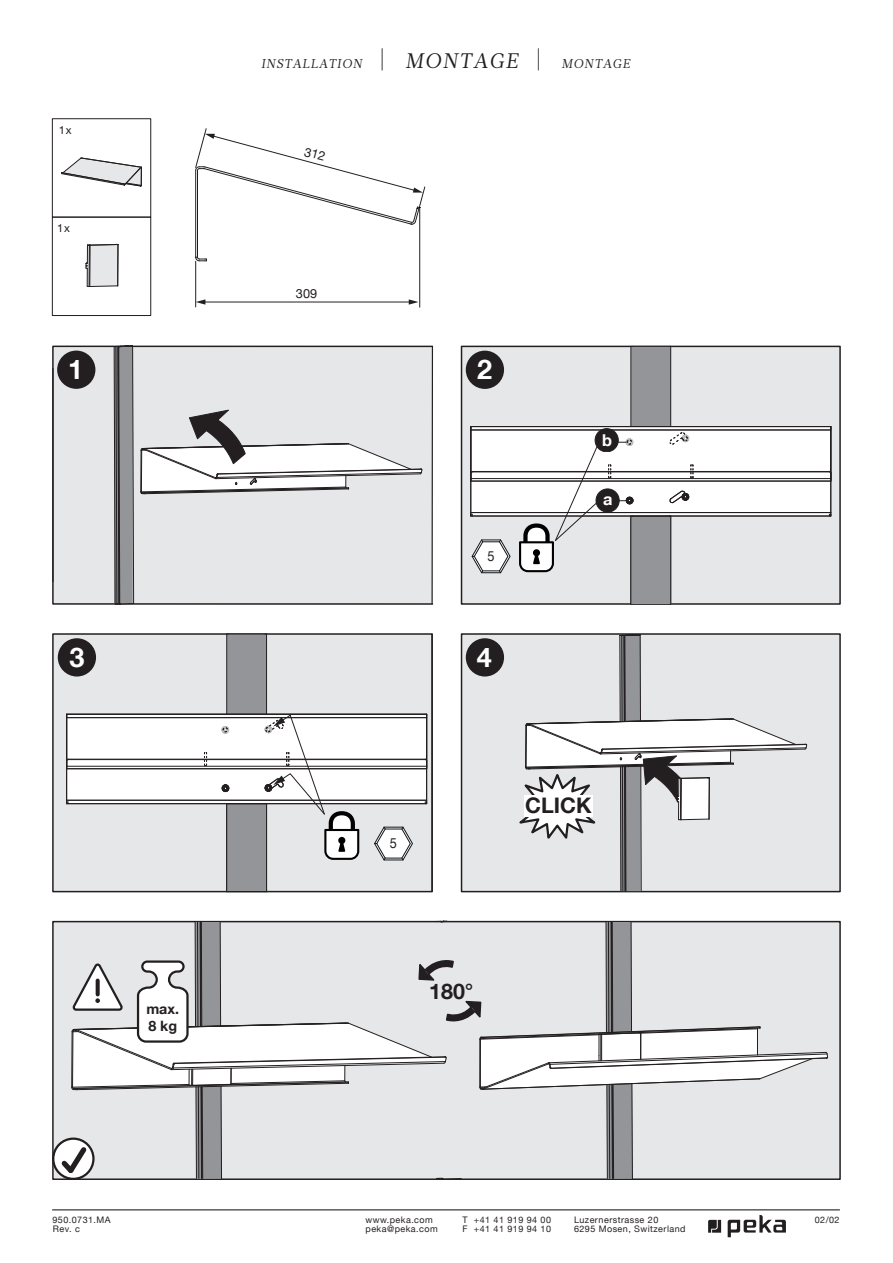
<style>
.page{position:relative;width:893px;height:1263px;background:#fff}
.page>*{position:absolute;margin:0;border:0;box-sizing:border-box;transform-origin:0 0}
.t1{font:700 27px "Helvetica Neue LT";color:#fff}
.t2{font:700 21.45px "Helvetica Neue LT";color:#231f20}
.t3{font:700 16.35px "Helvetica Neue LT";color:#fff}
.t4{font:700 14.25px/17.1px "Helvetica Neue LT";color:#231f20}
.t5{font:13.8px "Helvetica Neue LT";color:#231f20;scale:.92 1}
.t6{font:italic 12.75px "Glosa Text";letter-spacing:.065em;color:#231f20}
.t7{font:12.75px "Helvetica Neue LT";color:#231f20}
.t8{font:11.25px "Helvetica Neue LT";color:#231f20}
.t9{font:9px/9px "Helvetica Neue LT";letter-spacing:.05em;color:#231f20}
.s1{font-style:normal;font-size:24px}
.s2{font-size:21px}
</style>
<div class="page">
<hr style="left:52px;top:1210px;width:788px;height:1px;background:#231f20">
<svg style="left:728px;top:1215px;width:58px;height:22px"></svg>
<svg style="left:708px;top:1220px;width:13px;height:13px"></svg>
<div style="left:461px;top:633px;width:380px;height:259px;background:#e6e7e9;border:2px solid #231f20"></div>
<div style="left:620px;top:635px;width:21px;height:256px;background:#939598"></div>
<div style="left:461px;top:346px;width:380px;height:259px;background:#e6e7e9;border:2px solid #231f20"></div>
<div style="left:52px;top:633px;width:381px;height:259px;background:#e6e7e9;border:2px solid #231f20"></div>
<svg style="left:61px;top:157px;width:81px;height:30px"></svg>
<div style="left:52px;top:346px;width:381px;height:259px;background:#e6e7e9;border:2px solid #231f20"></div>
<hr style="left:52px;top:368px;width:2px;height:213px;background:#231f20">
<hr style="left:431px;top:346px;width:2px;height:258px;background:#231f20">
<div style="left:52px;top:921px;width:789px;height:259px;background:#e6e7e9;border:2px solid #231f20"></div>
<div style="left:57px;top:351px;width:38px;height:38px;background:#231f20;border-radius:50%"></div>
<div style="left:58px;top:638px;width:38px;height:38px;background:#231f20;border-radius:50%"></div>
<hr style="left:431px;top:634px;width:2px;height:258px;background:#231f20">
<svg style="left:113px;top:345px;width:21px;height:260px;background:#7d7e80"></svg>
<hr style="left:620px;top:765px;width:1px;height:126px;background:#231f20">
<hr style="left:619px;top:635px;width:2px;height:87px;background:#231f20">
<hr style="left:623px;top:635px;width:2px;height:87px;background:#231f20">
<hr style="left:624px;top:766px;width:1px;height:125px;background:#231f20">
<hr style="left:621px;top:635px;width:1px;height:87px;background:#231f20">
<hr style="left:622px;top:766px;width:1px;height:125px;background:#231f20">
<hr style="left:625px;top:765px;width:1px;height:126px;background:#231f20">
<hr style="left:624px;top:635px;width:2px;height:86px;background:#231f20">
<hr style="left:640px;top:635px;width:1px;height:86px;background:#231f20">
<hr style="left:640px;top:765px;width:2px;height:125px;background:#231f20">
<svg style="left:620px;top:634px;width:21px;height:2px"></svg>
<div style="left:466px;top:638px;width:38px;height:38px;background:#231f20;border-radius:50%"></div>
<div style="left:52px;top:119px;width:99px;height:98px;border:1px solid #231f20"></div>
<div style="left:631px;top:346px;width:40px;height:82px;background:#939598"></div>
<div style="left:466px;top:351px;width:38px;height:38px;background:#231f20;border-radius:50%"></div>
<div style="left:471px;top:426px;width:360px;height:90px;background:#fff"></div>
<hr style="left:630px;top:346px;width:1px;height:80px;background:#231f20">
<hr style="left:632px;top:346px;width:37px;height:1px;background:#231f20">
<hr style="left:632px;top:604px;width:37px;height:1px;background:#231f20">
<hr style="left:670px;top:346px;width:1px;height:80px;background:#231f20">
<div style="left:631px;top:516px;width:40px;height:87px;background:#939598"></div>
<hr style="left:630px;top:516px;width:1px;height:88px;background:#231f20">
<hr style="left:670px;top:516px;width:1px;height:88px;background:#231f20">
<svg style="left:471px;top:539px;width:40px;height:35px"></svg>
<svg style="left:690px;top:464px;width:4px;height:14px"></svg>
<hr style="left:472px;top:471px;width:357px;height:1px;background:#231f20">
<hr style="left:470px;top:430px;width:1px;height:82px;background:#231f20">
<hr style="left:830px;top:430px;width:1px;height:82px;background:#231f20">
<hr style="left:471px;top:516px;width:360px;height:1px;background:#231f20">
<svg style="left:470px;top:512px;width:3px;height:5px"></svg>
<svg style="left:471px;top:471px;width:2px;height:10px"></svg>
<hr style="left:471px;top:478px;width:360px;height:1px;background:#231f20">
<hr style="left:471px;top:481px;width:360px;height:1px;background:#231f20">
<hr style="left:471px;top:426px;width:360px;height:1px;background:#231f20">
<hr style="left:471px;top:430px;width:360px;height:1px;background:#231f20">
<hr style="left:471px;top:512px;width:360px;height:1px;background:#231f20">
<svg style="left:670px;top:490px;width:18px;height:14px"></svg>
<div style="left:682px;top:493px;width:7px;height:8px;border:1px solid #231f20;border-radius:50%"></div>
<svg style="left:669px;top:432px;width:19px;height:13px"></svg>
<div style="left:682px;top:435px;width:7px;height:7px;border:1px solid #231f20;border-radius:50%"></div>
<div style="left:626px;top:438px;width:7px;height:8px;border:1px solid #231f20;border-radius:50%"></div>
<svg style="left:519px;top:439px;width:114px;height:133px"></svg>
<div style="left:595px;top:429px;width:23px;height:23px;background:#231f20;border-radius:50%"></div>
<div style="left:595px;top:428px;width:23px;height:24px;border:1px solid #231f20;border-radius:50%"></div>
<div style="left:596px;top:489px;width:23px;height:23px;background:#231f20;border-radius:50%"></div>
<div style="left:596px;top:489px;width:23px;height:23px;border:1px solid #231f20;border-radius:50%"></div>
<div style="left:227px;top:634px;width:40px;height:82px;background:#939598"></div>
<div style="left:67px;top:714px;width:360px;height:90px;background:#fff"></div>
<hr style="left:226px;top:804px;width:1px;height:88px;background:#231f20">
<hr style="left:226px;top:634px;width:1px;height:80px;background:#231f20">
<hr style="left:228px;top:634px;width:37px;height:1px;background:#231f20">
<hr style="left:228px;top:891px;width:37px;height:1px;background:#231f20">
<hr style="left:266px;top:634px;width:1px;height:80px;background:#231f20">
<div style="left:227px;top:804px;width:40px;height:87px;background:#939598"></div>
<hr style="left:266px;top:804px;width:1px;height:87px;background:#231f20">
<svg style="left:204px;top:752px;width:3px;height:14px"></svg>
<hr style="left:68px;top:759px;width:357px;height:1px;background:#231f20">
<hr style="left:66px;top:718px;width:1px;height:82px;background:#231f20">
<hr style="left:426px;top:718px;width:1px;height:82px;background:#231f20">
<hr style="left:67px;top:803px;width:360px;height:1px;background:#231f20">
<svg style="left:67px;top:758px;width:2px;height:10px"></svg>
<hr style="left:67px;top:766px;width:360px;height:1px;background:#231f20">
<hr style="left:67px;top:768px;width:360px;height:1px;background:#231f20">
<hr style="left:67px;top:714px;width:360px;height:1px;background:#231f20">
<hr style="left:67px;top:717px;width:360px;height:1px;background:#231f20">
<hr style="left:67px;top:800px;width:360px;height:1px;background:#231f20">
<div style="left:222px;top:784px;width:7px;height:8px;border:1px solid #231f20;border-radius:50%"></div>
<svg style="left:222px;top:727px;width:5px;height:6px"></svg>
<div style="left:222px;top:726px;width:7px;height:8px;border:1px solid #231f20;border-radius:50%"></div>
<svg style="left:265px;top:715px;width:94px;height:145px"></svg>
<svg style="left:519px;top:718px;width:288px;height:125px"></svg>
<hr style="left:681px;top:778px;width:1px;height:42px;background:#231f20">
<hr style="left:709px;top:778px;width:1px;height:41px;background:#231f20">
<svg style="left:85px;top:244px;width:34px;height:43px"></svg>
<hr style="left:89px;top:245px;width:1px;height:41px;background:#231f20">
<hr style="left:117px;top:244px;width:1px;height:42px;background:#231f20">
<svg style="left:53px;top:1139px;width:40px;height:40px"></svg>
<div style="left:52px;top:1137px;width:43px;height:43px;border:2px solid #231f20;border-radius:50%"></div>
<div style="left:52px;top:217px;width:99px;height:99px;border:1px solid #231f20"></div>
<svg style="left:57px;top:920px;width:771px;height:260px"></svg>
<svg style="left:374px;top:826px;width:39px;height:35px"></svg>
<svg style="left:140px;top:409px;width:283px;height:85px"></svg>
<hr style="left:419px;top:208px;width:1px;height:99px;background:#231f20">
<hr style="left:204px;top:302px;width:206px;height:1px;background:#231f20">
<svg style="left:196px;top:299px;width:9px;height:6px"></svg>
<svg style="left:409px;top:299px;width:9px;height:6px"></svg>
<hr style="left:195px;top:261px;width:1px;height:46px;background:#231f20">
<hr style="left:197px;top:170px;width:1px;height:87px;background:#231f20">
<hr style="left:195px;top:170px;width:1px;height:87px;background:#231f20">
<svg style="left:195px;top:257px;width:12px;height:5px"></svg>
<svg style="left:195px;top:128px;width:230px;height:97px"></svg>
<p class="t8" style="left:59px;top:123px;width:14px">1x</p>
<p class="t8" style="left:57px;top:222px;width:14px">1x</p>
<h1 class="t1" style="left:68px;top:353px;width:17px">1</h1>
<h3 class="t6" style="left:261px;top:55px;width:370px">INSTALLATION <span class="s1">|</span> <span class="s2">MONTAGE</span> <span class="s1">|</span> MONTAGE</h3>
<h3 class="t7" style="left:296px;top:285px;width:23px">309</h3>
<h1 class="t1" style="left:477px;top:353px;width:17px">2</h1>
<h3 class="t5" style="left:488px;top:548px;width:9px">5</h3>
<h3 class="t3" style="left:602px;top:430px;width:11px">b</h3>
<h3 class="t3" style="left:603px;top:489px;width:11px">a</h3>
<h1 class="t1" style="left:69px;top:640px;width:17px">3</h1>
<h1 class="t1" style="left:477px;top:640px;width:17px">4</h1>
<h3 class="t5" style="left:390px;top:835px;width:9px">5</h3>
<h2 class="t2" style="left:525px;top:792px;width:68px">CLICK</h2>
<h3 class="t4" style="left:146px;top:1000px;width:34px">max.<br>8 kg</h3>
<h2 class="t2" style="left:429px;top:978px;width:46px">180°</h2>
<p class="t9" style="left:52px;top:1215px;width:60px">950.0731.MA</p>
<p class="t9" style="left:815px;top:1215px;width:26px">02/02</p>
<p class="t9" style="left:366px;top:1215px;width:69px">www.peka.com</p>
<p class="t9" style="left:462px;top:1215px;width:90px">T +41 41 919 94 00<br>F +41 41 919 94 10</p>
<p class="t9" style="left:574px;top:1215px;width:113px">Luzernerstrasse 20<br>6295 Mosen, Switzerland</p>
<p class="t9" style="left:53px;top:1224px;width:28px">Rev. c</p>
<p class="t9" style="left:366px;top:1224px;width:74px">peka@peka.com</p>
</div>
